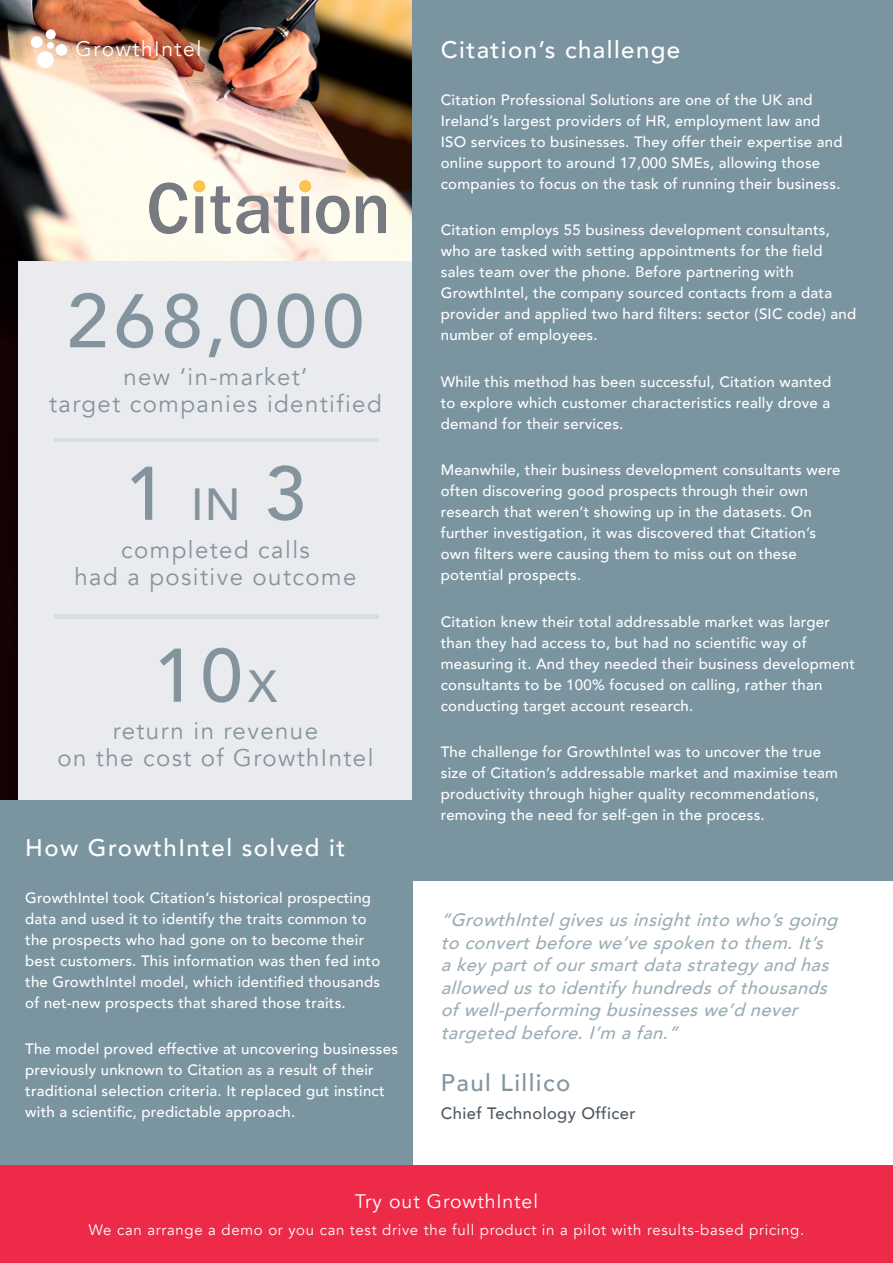
<style>
.page{position:relative;width:893px;height:1263px;background:#fff}
.page>*{position:absolute;margin:0;border:0;box-sizing:border-box;transform-origin:0 0}
.t1{font:500 75px "Avenir";letter-spacing:.075em;color:#83949e}
.t2{font:24px/27px "Avenir";letter-spacing:.06em;color:#83949e;text-align:center}
.t3{font:500 24px "Avenir";letter-spacing:.06em;color:#fff}
.t4{font:500 24px "Avenir";letter-spacing:.06em;color:#83949e}
.t5{font:21px "Avenir";letter-spacing:.075em;color:#fff}
.t6{font:19.5px "Avenir";letter-spacing:.045em;color:#fff}
.t7{font:italic 500 18px/22.5px "Avenir";color:#9cadb5}
.t8{font:500 16.5px "Avenir";letter-spacing:.025em;color:#4f5860}
.t9{font:500 15px/21px "Avenir";letter-spacing:.015em;color:#fff}
.t10{font:15px "Avenir";letter-spacing:.045em;color:#fff}
.s1{font-size:45px}
</style>
<div class="page">
<img style="left:0;top:0;width:889px;height:1166px">
<div style="left:18px;top:262px;width:394px;height:656px;background:#e9ebee"></div>
<div style="left:412px;top:0;width:481px;height:881px;background:#7b95a0"></div>
<div style="left:0;top:800px;width:412px;height:463px;background:#7b95a0"></div>
<div style="left:0;top:1166px;width:893px;height:97px;background:#ed2a48"></div>
<div style="left:37px;top:51px;width:17px;height:17px;background:#fff;border-radius:50%"></div>
<div style="left:56px;top:44px;width:11px;height:12px;background:#fff;border-radius:50%"></div>
<div style="left:46px;top:29px;width:10px;height:10px;background:#fff;border-radius:50%"></div>
<div style="left:31px;top:36px;width:12px;height:12px;background:#fff;border-radius:50%"></div>
<div style="left:47px;top:42px;width:7px;height:7px;background:#fff;border-radius:50%"></div>
<img style="left:150px;top:181px;width:236px;height:53px">
<hr style="left:54px;top:438px;width:324px;height:4px;background:#d7dce2">
<div style="left:54px;top:614px;width:324px;height:5px;background:#d7dce2"></div>
<p class="t5" style="left:76px;top:36px;width:127px">GrowthIntel</p>
<p class="t1" style="left:67px;top:256px;width:299px">268,000</p>
<p class="t2" style="left:49px;top:364px;width:334px">new ‘in-market’<br>target companies identified</p>
<p class="t1" style="left:125px;top:429px;width:183px">1 <span class="s1">IN</span> 3</p>
<p class="t2" style="left:75px;top:536px;width:283px">completed calls<br>had a positive outcome</p>
<p class="t1" style="left:153px;top:611px;width:125px">10<span class="s1">X</span></p>
<p class="t2" style="left:57px;top:718px;width:318px">return in revenue<br>on the cost of GrowthIntel</p>
<p class="t3" style="left:25px;top:827px;width:321px">How GrowthIntel solved it</p>
<p class="t9" style="left:25px;top:886px;width:356px">GrowthIntel took Citation’s historical prospecting data and used it to identify the traits common to the prospects who had gone on to become their best customers. This information was then fed into the GrowthIntel model, which identified thousands of net-new prospects that shared those traits.</p>
<p class="t9" style="left:25px;top:1038px;width:374px">The model proved effective at uncovering businesses previously unknown to Citation as a result of their traditional selection criteria. It replaced gut instinct with a scientific, predictable approach.</p>
<p class="t3" style="left:441px;top:29px;width:241px">Citation’s challenge</p>
<p class="t9" style="left:441px;top:88px;width:403px">Citation Professional Solutions are one of the UK and Ireland’s largest providers of HR, employment law and ISO services to businesses. They offer their expertise and online support to around 17,000 SMEs, allowing those companies to focus on the task of running their business.</p>
<p class="t9" style="left:441px;top:219px;width:417px">Citation employs 55 business development consultants, who are tasked with setting appointments for the field sales team over the phone. Before partnering with GrowthIntel, the company sourced contacts from a data provider and applied two hard filters: sector (SIC code) and number of employees.</p>
<p class="t9" style="left:441px;top:370px;width:392px;text-align:justify">While this method has been successful, Citation wanted to explore which customer characteristics really drove a demand for their services.</p>
<p class="t9" style="left:441px;top:459px;width:401px">Meanwhile, their business development consultants were often discovering good prospects through their own research that weren’t showing up in the datasets. On further investigation, it was discovered that Citation’s own filters were causing them to miss out on these potential prospects.</p>
<p class="t9" style="left:441px;top:610px;width:416px">Citation knew their total addressable market was larger than they had access to, but had no scientific way of measuring it. And they needed their business development consultants to be 100% focused on calling, rather than conducting target account research.</p>
<p class="t9" style="left:441px;top:741px;width:399px">The challenge for GrowthIntel was to uncover the true size of Citation’s addressable market and maximise team productivity through higher quality recommendations, removing the need for self-gen in the process.</p>
<p class="t7" style="left:441px;top:908px;width:406px">“GrowthIntelgivesusinsightintowho’sgoing toconvertbeforewe’vespokentothem.It’s akeypartofoursmartdatastrategyandhas allowedustoidentifyhundredsofthousands ofwell-performingbusinesseswe’dnever targetedbefore.I’m afan.”</p>
<p class="t4" style="left:441px;top:1062px;width:131px">Paul Lillico</p>
<p class="t8" style="left:441px;top:1098px;width:196px">Chief Technology Officer</p>
<p class="t6" style="left:355px;top:1189px;width:185px">Try out GrowthIntel</p>
<p class="t10" style="left:89px;top:1221px;width:717px">We can arrange a demo or you can test drive the full product in a pilot with results-based pricing.</p>
</div>
